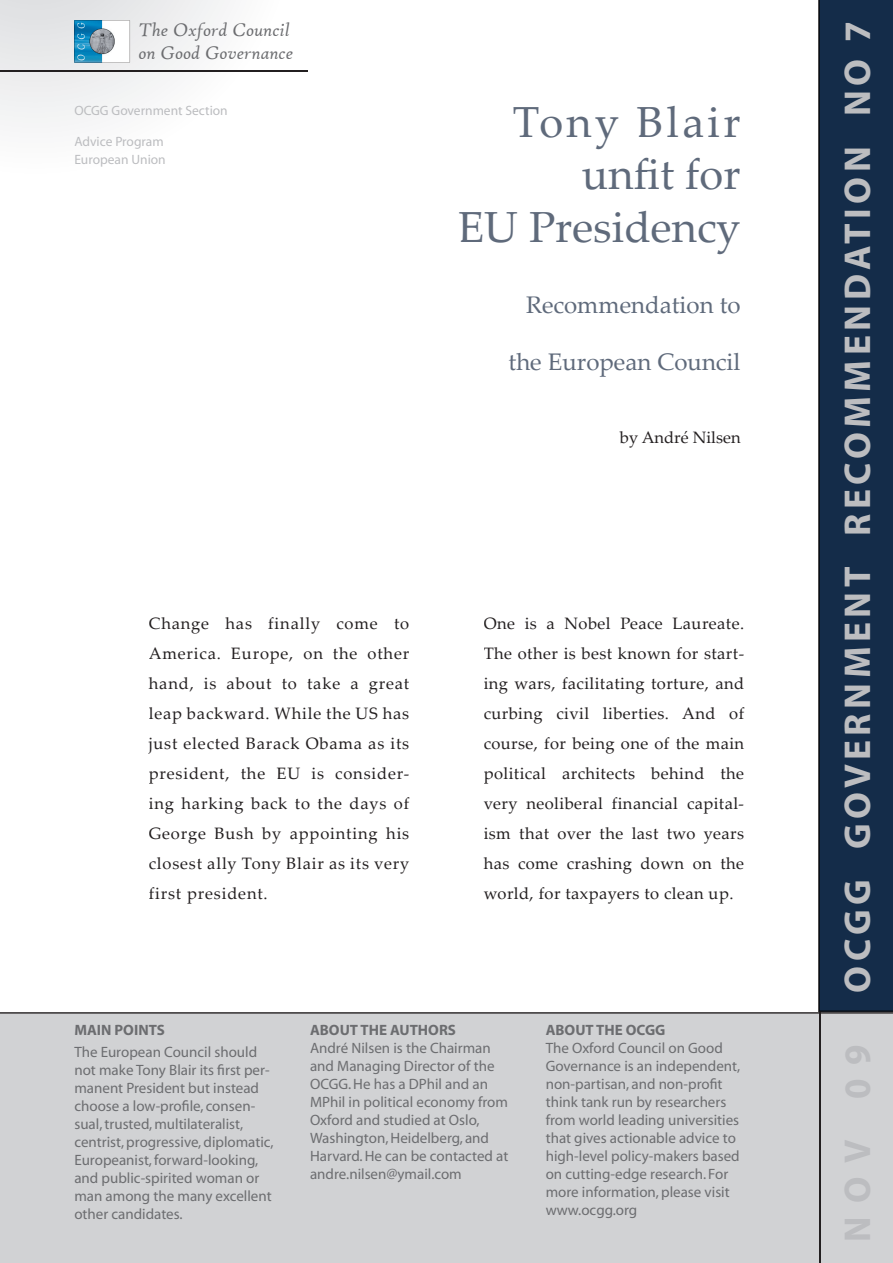
<style>
.page{position:relative;width:893px;height:1263px;background:#fff}
.page>*{position:absolute;margin:0;border:0;box-sizing:border-box;transform-origin:0 0}
.t1{font:43.5px/52.2px "Palatino Linotype";color:#5f6a7b;text-align:right}
.t2{font:700 37.5px "Myriad";letter-spacing:.12em;color:#bcbdc0}
.t3{font:24px "Palatino Linotype";color:#5f6a7b}
.t4{font:italic 19.5px/23.4px "High Tower Text";color:#6c6d70}
.t5{font:16.5px/30px "Palatino Linotype";letter-spacing:.025em;color:#231f20;text-align:justify}
.t6{font:16.5px "Palatino Linotype";color:#231f20}
.t7{font:15px/18px "Myriad";color:#6c6d70}
.t8{font:700 15px "Myriad";color:#6c6d70}
.t9{font:13.5px/18px "Myriad";color:#bcbdc0}
</style>
<div class="page">
<div style="left:0;top:1013px;width:893px;height:250px;background:#d1d2d4"></div>
<hr style="left:821px;top:1012px;width:72px;height:1px;background:#231f20">
<hr style="left:0;top:1012px;width:819px;height:1px;background:#231f20">
<hr style="left:821px;top:1013px;width:72px;height:1px;background:#231f20">
<hr style="left:0;top:1013px;width:819px;height:1px;background:#231f20">
<svg style="left:0;top:0;width:308px;height:123px"></svg>
<img style="left:74px;top:20px;width:56px;height:42px">
<hr style="left:819px;top:1013px;width:2px;height:250px;background:#231f20">
<img style="left:0;top:71px;width:308px;height:1px">
<div style="left:819px;top:0;width:74px;height:1011px;background:#142c49"></div>
<h3 class="t4" style="left:139px;top:18px;width:156px">The Oxford Council on Good Governance</h3>
<p class="t9" style="left:74px;top:102px;width:155px">OCGG Government Section</p>
<p class="t9" style="left:74px;top:133px;width:93px">Advice Program<br>European Union</p>
<h1 class="t1" style="left:458px;top:94px;width:284px">Tony Blair unfit for<br>EU Presidency</h1>
<h3 class="t3" style="left:526px;top:288px;width:216px">Recommendation to</h3>
<h3 class="t3" style="left:508px;top:345px;width:234px">the European Council</h3>
<p class="t6" style="left:620px;top:426px;width:122px">by André Nilsen</p>
<p class="t5" style="left:149px;top:608px;width:262px">Change has finally come to America. Europe, on the other hand, is about to take a great leap backward. While the US has just elected Barack Obama as its president, the EU is consider&shy;ing harking back to the days of George Bush by appointing his closest ally Tony Blair as its very first president.</p>
<p class="t5" style="left:484px;top:608px;width:262px">One is a Nobel Peace Laureate.<br>The other is best known for start&shy;ing wars, facilitating torture, and curbing civil liberties. And of course, for being one of the main political architects behind the very neoliberal financial capital&shy;ism that over the last two years has come crashing down on the world, for taxpayers to clean up.</p>
<p class="t8" style="left:74px;top:1022px;width:92px">MAIN POINTS</p>
<p class="t7" style="left:74px;top:1044px;width:201px">The European Council should not make Tony Blair its first per&shy;manent President but instead choose a low-profile, consen&shy;sual, trusted, multilateralist, centrist, progressive, diplomatic,<br>Europeanist, forward-looking, and public-spirited woman or man among the many excellent other candidates.</p>
<p class="t8" style="left:310px;top:1022px;width:147px">ABOUT THE AUTHORS</p>
<p class="t7" style="left:310px;top:1040px;width:200px">André Nilsen is the Chairman and Managing Director of the<br>OCGG. He has a DPhil and an<br>MPhil in political economy from<br>Oxford and studied at Oslo,<br>Washington, Heidelberg, and<br>Harvard. He can be contacted at andre.nilsen@ymail.com</p>
<p class="t8" style="left:546px;top:1022px;width:121px">ABOUT THE OCGG</p>
<p class="t7" style="left:546px;top:1040px;width:196px">The Oxford Council on Good<br>Governance is an independent, non-partisan, and non-profit think tank run by researchers from world leading universities that gives actionable advice to high-level policy-makers based on cutting-edge research. For more information, please visit www.ocgg.org</p>
<h2 class="t2" style="left:838px;top:992px;width:973px;rotate:-90deg">OCGG GOVERNMENT RECOMMENDATION NO 7</h2>
<h2 class="t2" style="left:838px;top:1242px;width:199px;rotate:-90deg">NOV 09</h2>
</div>
